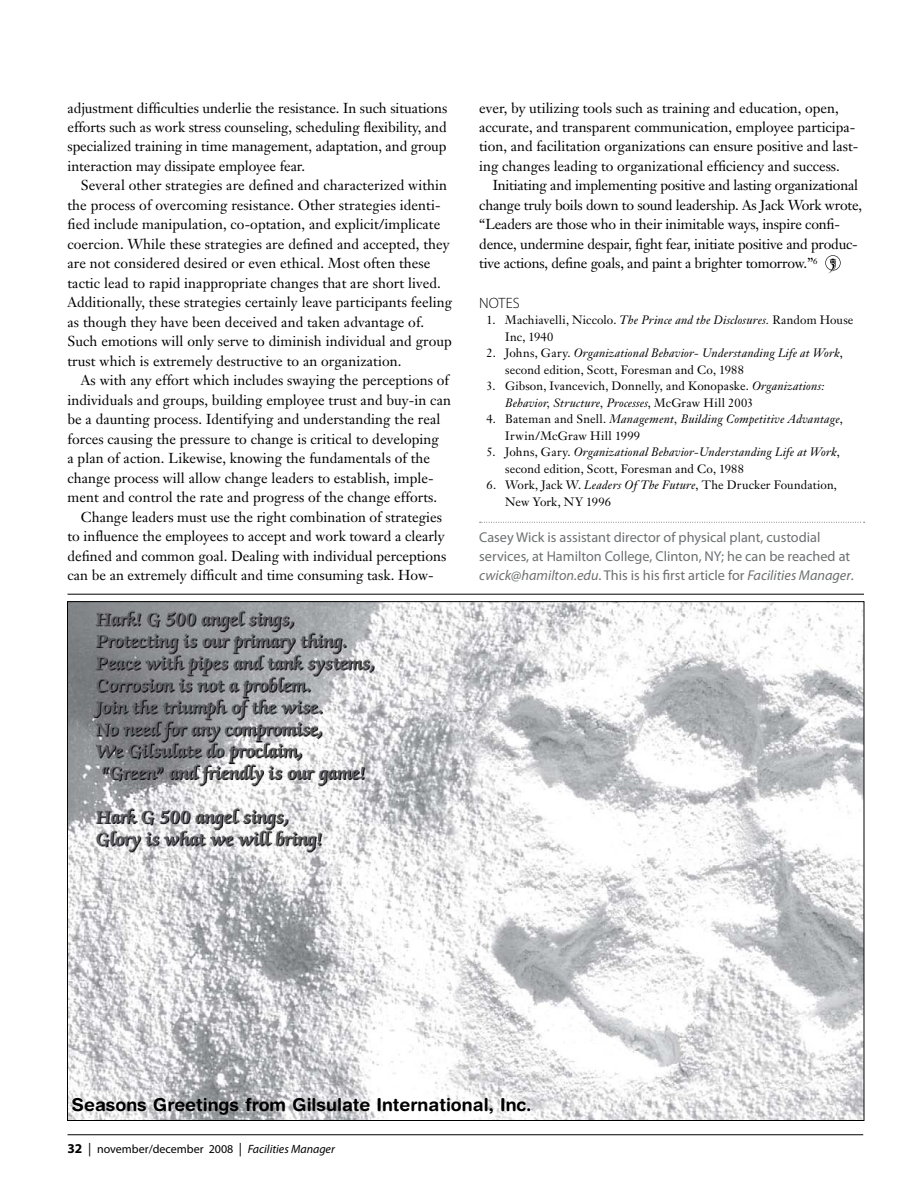
<style>
.page{position:relative;width:918px;height:1188px;background:#fff}
.page>*{position:absolute;margin:0;border:0;box-sizing:border-box;transform-origin:0 0}
.t1{font:700 17.85px "Helvetica Rounded";color:#000}
.t2{font:300 15px "Myriad Pro";color:#000}
.t3{font:14.25px "Janson Text";letter-spacing:.005em;color:#000}
.t4{font:14.25px "Janson Text";letter-spacing:-.015em;color:#000}
.t5{font:14.25px/19.5px "Myriad Pro";color:#6d6f71}
.t6{font:12px/16.5px "Janson Text";letter-spacing:.015em;color:#000}
.t7{font:12px "Myriad Pro";color:#000}
.s1{font-style:italic}
.s2{font-weight:700;font-size:13.5px}
.s3{font-size:13.5px}
</style>
<div class="page">
<hr style="left:68px;top:1134px;width:795px;height:1px;background:#000">
<svg style="left:480px;top:522px;width:385px;height:1px"></svg>
<svg style="left:825px;top:255px;width:16px;height:18px"></svg>
<img style="left:69px;top:603px;width:793px;height:516px">
<hr style="left:68px;top:594px;width:796px;height:1px;background:#000">
<p class="t3" style="left:68px;top:99px;width:381px">adjustment difficulties underlie the resistance. In such situations</p>
<p class="t3" style="left:68px;top:118px;width:381px">efforts such as work stress counseling, scheduling flexibility, and</p>
<p class="t3" style="left:68px;top:138px;width:381px">specialized training in time management, adaptation, and group</p>
<p class="t3" style="left:68px;top:157px;width:239px">interaction may dissipate employee fear.</p>
<p class="t3" style="left:81px;top:176px;width:368px">Several other strategies are defined and characterized within</p>
<p class="t3" style="left:68px;top:196px;width:375px">the process of overcoming resistance. Other strategies identi-</p>
<p class="t3" style="left:68px;top:215px;width:374px">fied include manipulation, co-optation, and explicit/implicate</p>
<p class="t3" style="left:68px;top:235px;width:384px">coercion. While these strategies are defined and accepted, they</p>
<p class="t3" style="left:68px;top:254px;width:365px">are not considered desired or even ethical. Most often these</p>
<p class="t3" style="left:68px;top:274px;width:375px">tactic lead to rapid inappropriate changes that are short lived.</p>
<p class="t3" style="left:68px;top:293px;width:386px">Additionally, these strategies certainly leave participants feeling</p>
<p class="t3" style="left:68px;top:313px;width:358px">as though they have been deceived and taken advantage of.</p>
<p class="t3" style="left:68px;top:332px;width:386px">Such emotions will only serve to diminish individual and group</p>
<p class="t3" style="left:68px;top:352px;width:335px">trust which is extremely destructive to an organization.</p>
<p class="t3" style="left:81px;top:371px;width:370px">As with any effort which includes swaying the perceptions of</p>
<p class="t3" style="left:68px;top:391px;width:385px">individuals and groups, building employee trust and buy-in can</p>
<p class="t3" style="left:68px;top:410px;width:374px">be a daunting process. Identifying and understanding the real</p>
<p class="t3" style="left:68px;top:430px;width:373px">forces causing the pressure to change is critical to developing</p>
<p class="t3" style="left:68px;top:449px;width:364px">a plan of action. Likewise, knowing the fundamentals of the</p>
<p class="t3" style="left:68px;top:469px;width:368px">change process will allow change leaders to establish, imple-</p>
<p class="t3" style="left:68px;top:488px;width:371px">ment and control the rate and progress of the change efforts.</p>
<p class="t3" style="left:81px;top:508px;width:362px">Change leaders must use the right combination of strategies</p>
<p class="t3" style="left:68px;top:527px;width:379px">to influence the employees to accept and work toward a clearly</p>
<p class="t3" style="left:68px;top:547px;width:380px">defined and common goal. Dealing with individual perceptions</p>
<p class="t3" style="left:68px;top:566px;width:368px">can be an extremely difficult and time consuming task. How-</p>
<p class="t3" style="left:479px;top:99px;width:361px">ever, by utilizing tools such as training and education, open,</p>
<p class="t3" style="left:479px;top:118px;width:378px">accurate, and transparent communication, employee participa-</p>
<p class="t3" style="left:479px;top:138px;width:381px">tion, and facilitation organizations can ensure positive and last-</p>
<p class="t3" style="left:479px;top:157px;width:362px">ing changes leading to organizational efficiency and success.</p>
<p class="t4" style="left:493px;top:176px;width:367px">Initiating and implementing positive and lasting organizational</p>
<p class="t4" style="left:479px;top:196px;width:384px">change truly boils down to sound leadership. As Jack Work wrote,</p>
<p class="t4" style="left:479px;top:215px;width:362px">“Leaders are those who in their inimitable ways, inspire confi-</p>
<p class="t4" style="left:479px;top:235px;width:380px">dence, undermine despair, fight fear, initiate positive and produc-</p>
<p class="t4" style="left:479px;top:254px;width:340px">tive actions, define goals, and paint a brighter tomorrow.”<sup>6</sup></p>
<p class="t2" style="left:479px;top:294px;width:42px">NOTES</p>
<p class="t6" style="left:505px;top:311px;width:350px;text-indent:-19px">1. Machiavelli, Niccolo. <span class="s1">The Prince and the Disclosures.</span> Random House<br>Inc, 1940</p>
<p class="t6" style="left:505px;top:344px;width:339px;text-indent:-19px">2. Johns, Gary. <span class="s1">Organizational Behavior- Understanding Life at Work</span>, second edition, Scott, Foresman and Co, 1988</p>
<p class="t6" style="left:505px;top:377px;width:321px;text-indent:-19px">3. Gibson, Ivancevich, Donnelly, and Konopaske. <span class="s1">Organizations:<br>Behavior, Structure, Processes</span>, McGraw Hill 2003</p>
<p class="t6" style="left:505px;top:410px;width:339px;text-indent:-19px">4. Bateman and Snell. <span class="s1">Management, Building Competitive Advantage</span>,<br>Irwin/McGraw Hill 1999</p>
<p class="t6" style="left:505px;top:443px;width:336px;text-indent:-19px">5. Johns, Gary. <span class="s1">Organizational Behavior-Understanding Life at Work</span>, second edition, Scott, Foresman and Co, 1988</p>
<p class="t6" style="left:505px;top:476px;width:333px;text-indent:-19px">6. Work, Jack W. <span class="s1">Leaders Of The Future</span>, The Drucker Foundation,<br>New York, NY 1996</p>
<p class="t5" style="left:479px;top:527px;width:376px">Casey Wick is assistant director of physical plant, custodial services, at Hamilton College, Clinton, NY; he can be reached at <span class="s1">cwick@hamilton.edu</span>. This is his first article for <span class="s1">Facilities Manager</span>.</p>
<p class="t1" style="left:72px;top:1094px;width:461px">Seasons Greetings from Gilsulate International, Inc.</p>
<p class="t7" style="left:68px;top:1142px;width:269px"><span class="s2">32</span> <span class="s3">|</span> november/december 2008 <span class="s3">|</span> <span class="s1">Facilities Manager</span></p>
</div>
